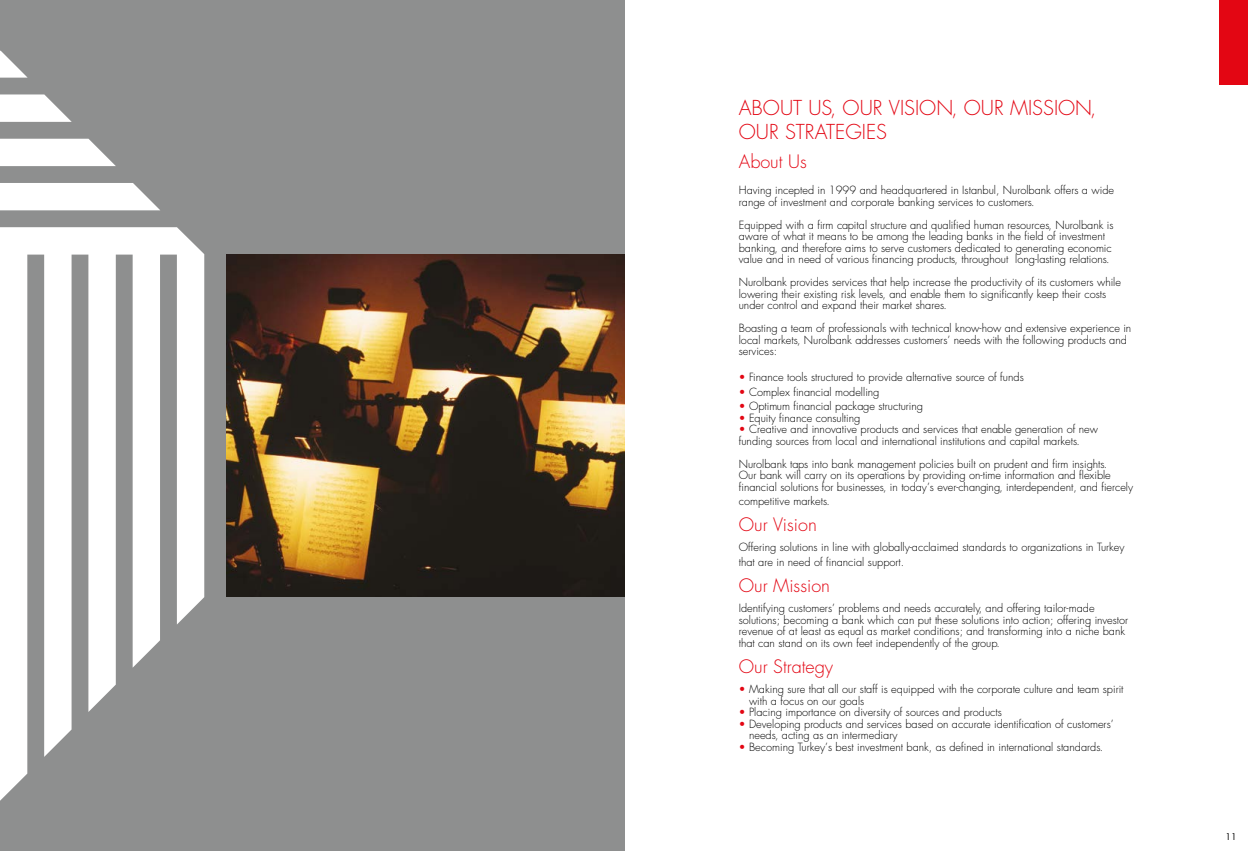
<style>
.page{position:relative;width:1248px;height:851px;background:#fff}
.page>*{position:absolute;margin:0;border:0;box-sizing:border-box;transform-origin:0 0}
.t1{font:20px/24px "Futura Light Tr";color:#e30613}
.t2{font:18px "Futura Light Tr";color:#e30613}
.t3{font:11px/11.5px "Futura Light Tr";color:#000}
.t4{font:9px "Futura Book Tr";color:#000}
.s1{color:#e30613}
</style>
<div class="page">
<div style="left:1219px;top:0;width:28px;height:85px;background:#e30613"></div>
<div style="left:0;top:0;width:624px;height:850px;background:#8e8f8f"></div>
<svg style="left:0;top:51px;width:204px;height:749px"></svg>
<img style="left:227px;top:254px;width:397px;height:342px">
<h1 class="t1" style="left:738px;top:96px;width:359px">ABOUT US, OUR VISION, OUR MISSION,<br>OUR STRATEGIES</h1>
<h2 class="t2" style="left:738px;top:150px;width:69px">About Us</h2>
<p class="t3" style="left:738px;top:184px;width:377px">Having incepted in 1999 and headquartered in Istanbul, Nurolbank offers a wide range of investment and corporate banking services to customers.</p>
<p class="t3" style="left:738px;top:219px;width:376px">Equipped with a firm capital structure and qualified human resources, Nurolbank is aware of what it means to be among the leading banks in the field of investment banking, and therefore aims to serve customers dedicated to generating economic value and in need of various financing products, throughout long-lasting relations.</p>
<p class="t3" style="left:738px;top:276px;width:384px">Nurolbank provides services that help increase the productivity of its customers while lowering their existing risk levels, and enable them to significantly keep their costs under control and expand their market shares.</p>
<p class="t3" style="left:738px;top:322px;width:394px">Boasting a team of professionals with technical know-how and extensive experience in local markets, Nurolbank addresses customers’ needs with the following products and services:</p>
<p class="t3" style="left:738px;top:371px;width:286px"><span class="s1">•</span> Finance tools structured to provide alternative source of funds</p>
<p class="t3" style="left:738px;top:386px;width:142px"><span class="s1">•</span> Complex financial modelling</p>
<p class="t3" style="left:738px;top:400px;width:186px"><span class="s1">•</span> Optimum financial package structuring</p>
<p class="t3" style="left:738px;top:412px;width:123px"><span class="s1">•</span> Equity finance consulting</p>
<p class="t3" style="left:738px;top:423px;width:361px"><span class="s1">•</span> Creative and innovative products and services that enable generation of new funding sources from local and international institutions and capital markets.</p>
<p class="t3" style="left:738px;top:458px;width:396px">Nurolbank taps into bank management policies built on prudent and firm insights.<br>Our bank will carry on its operations by providing on-time information and flexible financial solutions for businesses, in today’s ever-changing, interdependent, and fiercely</p>
<p class="t3" style="left:738px;top:495px;width:93px">competitive markets.</p>
<h2 class="t2" style="left:738px;top:513px;width:79px">Our Vision</h2>
<p class="t3" style="left:738px;top:540px;width:387px;line-height:14.4px">Offering solutions in line with globally-acclaimed standards to organizations in Turkey that are in need of financial support.</p>
<h2 class="t2" style="left:738px;top:574px;width:93px">Our Mission</h2>
<p class="t3" style="left:738px;top:602px;width:391px">Identifying customers’ problems and needs accurately, and offering tailor-made solutions; becoming a bank which can put these solutions into action; offering investor revenue of at least as equal as market conditions; and transforming into a niche bank that can stand on its own feet independently of the group.</p>
<h2 class="t2" style="left:738px;top:655px;width:96px">Our Strategy</h2>
<p class="t3" style="left:749px;top:683px;width:376px;text-indent:-10px"><span class="s1">•</span> Making sure that all our staff is equipped with the corporate culture and team spirit with a focus on our goals</p>
<p class="t3" style="left:738px;top:706px;width:264px"><span class="s1">•</span> Placing importance on diversity of sources and products</p>
<p class="t3" style="left:749px;top:718px;width:366px;text-indent:-10px"><span class="s1">•</span> Developing products and services based on accurate identification of customers’ needs, acting as an intermediary</p>
<p class="t3" style="left:738px;top:741px;width:366px"><span class="s1">•</span> Becoming Turkey’s best investment bank, as defined in international standards.</p>
<p class="t4" style="left:1225px;top:830px;width:13px">11</p>
</div>
